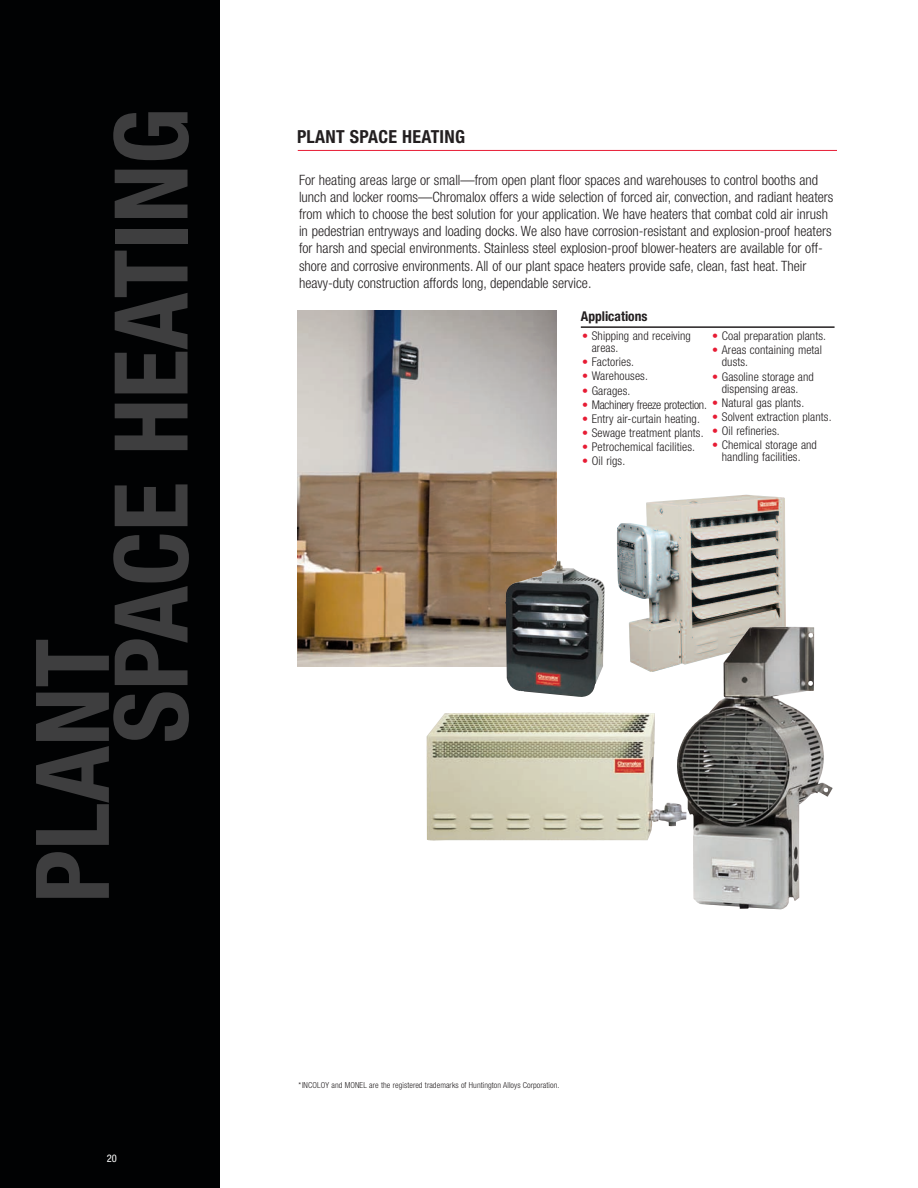
<style>
.page{position:relative;width:918px;height:1188px;background:#fff}
.page>*{position:absolute;margin:0;border:0;box-sizing:border-box;transform-origin:0 0}
.t1{font:700 condensed 102px/78.6px "Helvetica Neue";color:#3e3e3f}
.t2{font:700 condensed 18px "Helvetica Neue";letter-spacing:.015em;color:#231f20}
.t3{font:300 condensed 14.25px/17.1px "Helvetica Neue";color:#231f20}
.t4{font:700 condensed 13.5px "Helvetica Neue";color:#231f20}
.t5{font:300 condensed 12px/12px "Helvetica Neue";letter-spacing:.01em;color:#231f20}
.t6{font:300 condensed 12px "Helvetica Neue";letter-spacing:-.02em;color:#231f20}
.t7{font:condensed 10.5px "Helvetica Neue";color:#fff}
.t8{font:300 condensed 8.25px "Helvetica Neue";letter-spacing:.01em;color:#231f20}
.s1{color:#e71c34}
</style>
<div class="page">
<hr style="left:581px;top:326px;width:254px;height:2px;background:#231f20">
<div style="left:0;top:0;width:220px;height:1188px;background:#010203"></div>
<hr style="left:298px;top:150px;width:539px;height:1px;background:#e71c34">
<img style="left:298px;top:310px;width:258px;height:357px">
<img style="left:427px;top:712px;width:250px;height:129px">
<img style="left:617px;top:495px;width:169px;height:177px">
<img style="left:505px;top:560px;width:100px;height:137px">
<img style="left:677px;top:627px;width:156px;height:282px">
<h1 class="t1" style="left:42px;top:743px;width:637px;text-indent:-160px;rotate:-90deg">PLANT<br>SPACE HEATING</h1>
<p class="t7" style="left:107px;top:1154px;width:12px">2 06</p>
<p class="t2" style="left:297px;top:130px;width:170px">PLANT SPACE HEATING</p>
<p class="t3" style="left:299px;top:173px;width:536px">For heating areas large or small—from open plant floor spaces and warehouses to control booths and lunch and locker rooms—Chromalox offers a wide selection of forced air, convection, and radiant heaters from which to choose the best solution for your application. We have heaters that combat cold air inrush in pedestrian entryways and loading docks. We also have corrosion-resistant and explosion-proof heaters for harsh and special environments. Stainless steel explosion-proof blower-heaters are available for off&shy;shore and corrosive environments. All of our plant space heaters provide safe, clean, fast heat. Their heavy-duty construction affords long, dependable service.</p>
<p class="t4" style="left:581px;top:312px;width:68px">Applications</p>
<p class="t5" style="left:592px;top:331px;width:101px;text-indent:-10px"><span class="s1">•</span> Shipping and receiving areas.</p>
<p class="t5" style="left:582px;top:357px;width:53px"><span class="s1">•</span> Factories.</p>
<p class="t5" style="left:582px;top:371px;width:67px"><span class="s1">•</span> Warehouses.</p>
<p class="t5" style="left:582px;top:385px;width:50px"><span class="s1">•</span> Garages.</p>
<p class="t6" style="left:582px;top:400px;width:126px"><span class="s1">•</span> Machinery freeze protection.</p>
<p class="t5" style="left:582px;top:414px;width:119px"><span class="s1">•</span> Entry air-curtain heating.</p>
<p class="t5" style="left:582px;top:428px;width:123px"><span class="s1">•</span> Sewage treatment plants.</p>
<p class="t5" style="left:582px;top:442px;width:114px"><span class="s1">•</span> Petrochemical facilities.</p>
<p class="t5" style="left:582px;top:456px;width:45px"><span class="s1">•</span> Oil rigs.</p>
<p class="t5" style="left:712px;top:331px;width:115px"><span class="s1">•</span> Coal preparation plants.</p>
<p class="t5" style="left:722px;top:345px;width:102px;text-indent:-10px"><span class="s1">•</span> Areas containing metal dusts.</p>
<p class="t5" style="left:712px;top:371px;width:103px;text-align:center"><span class="s1">•</span> Gasoline storage and dispensing areas.</p>
<p class="t5" style="left:712px;top:398px;width:93px"><span class="s1">•</span> Natural gas plants.</p>
<p class="t5" style="left:712px;top:412px;width:121px"><span class="s1">•</span> Solvent extraction plants.</p>
<p class="t5" style="left:712px;top:426px;width:69px"><span class="s1">•</span> Oil refineries.</p>
<p class="t5" style="left:712px;top:440px;width:106px;text-align:center"><span class="s1">•</span> Chemical storage and handling facilities.</p>
<p class="t8" style="left:298px;top:1082px;width:263px">*INCOLOY and MONEL are the registered trademarks of Huntington Alloys Corporation.</p>
</div>
